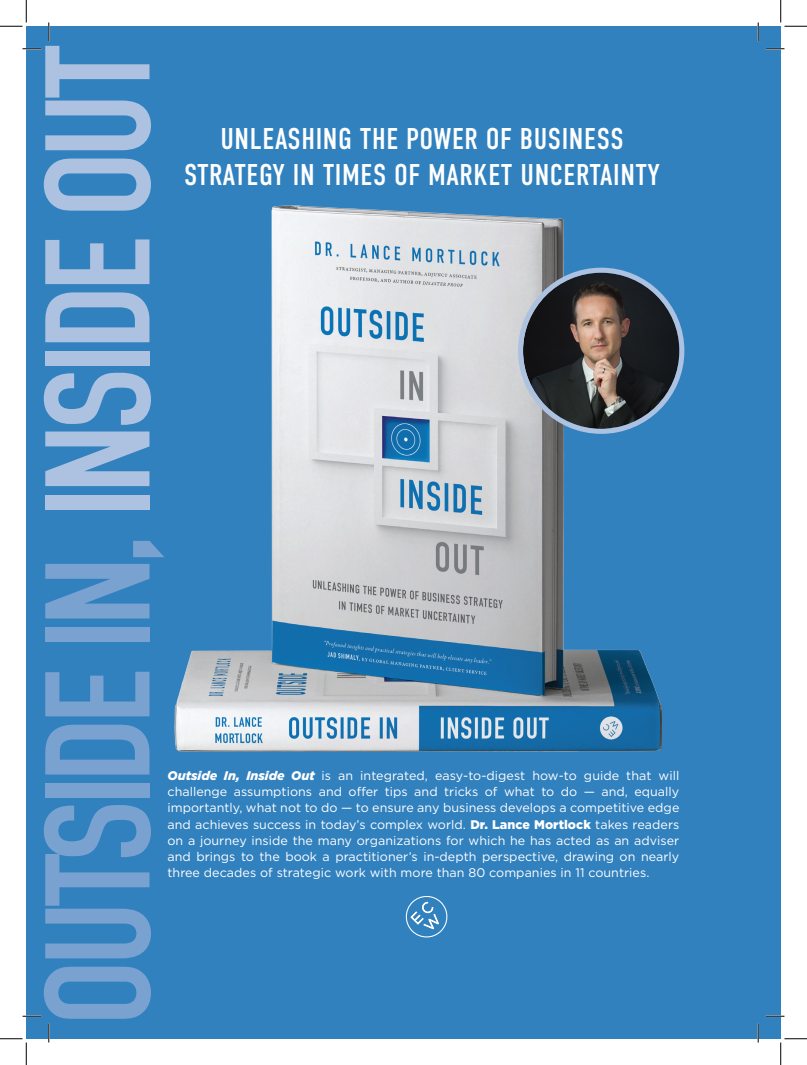
<style>
.page{position:relative;width:807px;height:1065px;background:#fff}
.page>*{position:absolute;margin:0;border:0;box-sizing:border-box;transform-origin:0 0}
.t1{font:148.75px "DIN Condensed";letter-spacing:-.06em;color:#7aa2d1}
.t2{font:30px/36px "DIN Condensed";letter-spacing:.02em;color:#fff;text-align:center}
.t3{font:12.5px/16.2px "Gotham";letter-spacing:.005em;color:#fff;text-align:justify}
.s1{color:#adc2e1}
.s2{font-weight:900;font-style:italic}
.s3{font-weight:900}
</style>
<div class="page">
<div style="left:26px;top:26px;width:754px;height:1013px;background:#3281bf"></div>
<img style="left:174px;top:205px;width:487px;height:546px">
<svg style="left:405px;top:896px;width:42px;height:42px"></svg>
<img style="left:523px;top:273px;width:156px;height:156px;border-radius:78px">
<div style="left:518px;top:268px;width:166px;height:166px;border:5px solid #adc2e1;border-radius:50%"></div>
<svg style="left:22px;top:48px;width:19px;height:2px"></svg>
<svg style="left:765px;top:48px;width:19px;height:2px"></svg>
<svg style="left:22px;top:1015px;width:19px;height:2px"></svg>
<svg style="left:765px;top:1015px;width:19px;height:2px"></svg>
<svg style="left:48px;top:22px;width:2px;height:19px"></svg>
<svg style="left:48px;top:1024px;width:2px;height:18px"></svg>
<svg style="left:757px;top:22px;width:1px;height:19px"></svg>
<svg style="left:757px;top:1024px;width:1px;height:18px"></svg>
<svg style="left:0;top:0;width:27px;height:27px"></svg>
<svg style="left:0;top:1039px;width:27px;height:26px"></svg>
<svg style="left:780px;top:0;width:26px;height:27px"></svg>
<svg style="left:780px;top:1039px;width:26px;height:26px"></svg>
<h1 class="t1" style="left:15px;top:1027px;width:986px;rotate:-90deg">OUTSIDE IN, <span class="s1">INSIDE OUT</span></h1>
<h2 class="t2" style="left:184px;top:122px;width:477px">UNLEASHING THE POWER OF BUSINESS<br>STRATEGY IN TIMES OF MARKET UNCERTAINTY</h2>
<p class="t3" style="left:167px;top:767px;width:513px"><span class="s2">Outside In, Inside Out</span> is an integrated, easy-to-digest how-to guide that will challenge assumptions and offer tips and tricks of what to do — and, equally importantly, what not to do — to ensure any business develops a competitive edge and achieves success in today’s complex world. <span class="s3">Dr. Lance Mortlock</span> takes readers on a journey inside the many organizations for which he has acted as an adviser and brings to the book a practitioner’s in-depth perspective, drawing on nearly three decades of strategic work with more than 80 companies in 11 countries.</p>
</div>
